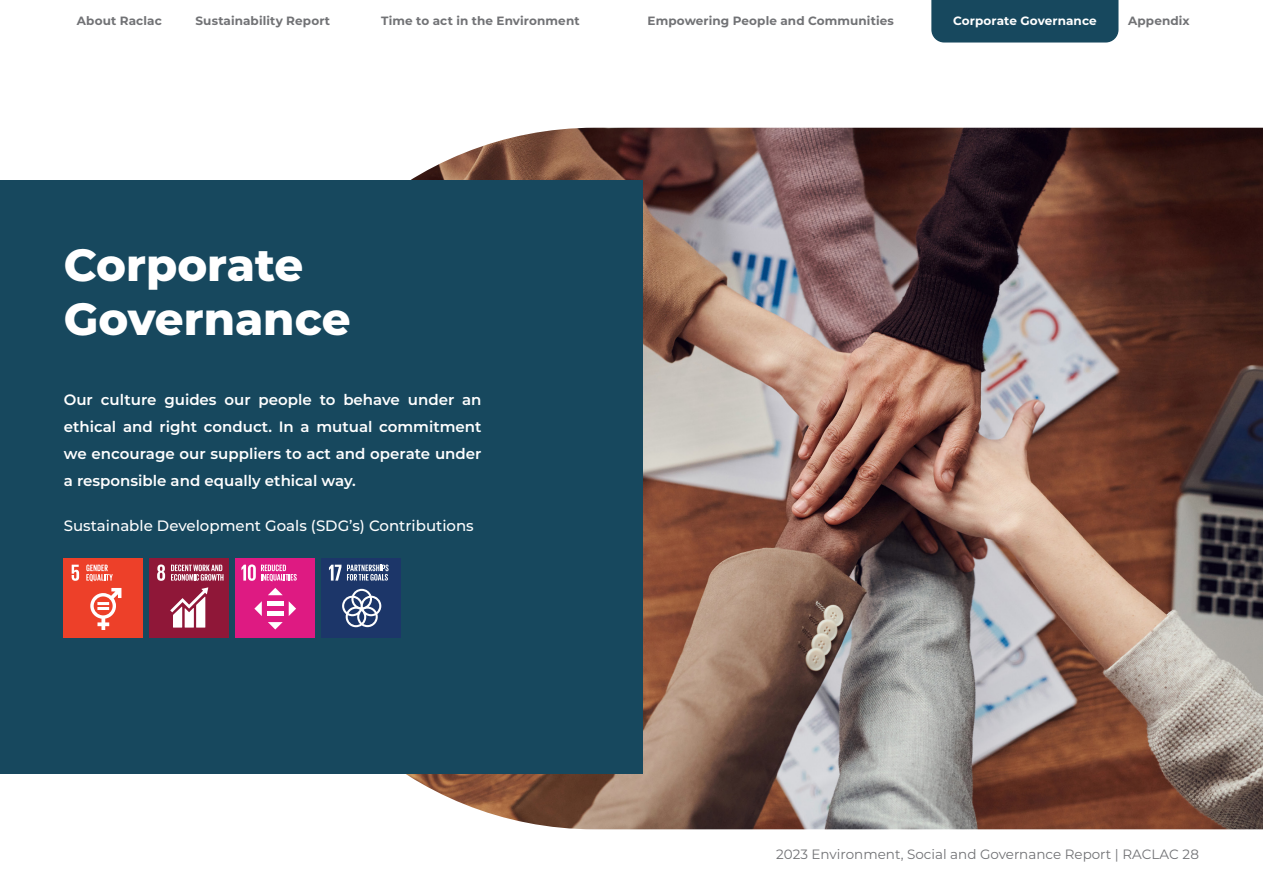
<style>
.page{position:relative;width:1263px;height:893px;background:#fff}
.page>*{position:absolute;margin:0;border:0;box-sizing:border-box;transform-origin:0 0}
.t1{font:800 45px "Montserrat";color:#fff}
.t2{font:600 15px/27px "Montserrat";color:#fff;text-align:justify}
.t3{font:500 15px "Montserrat";color:#fff}
.t4{font:13.5px "Montserrat";color:#717275}
.t5{font:700 12px "Montserrat";letter-spacing:.01em;color:#717275}
.t6{font:700 12px "Montserrat";letter-spacing:.005em;color:#fff}
</style>
<div class="page">
<div style="left:931px;top:0;width:187px;height:43px;background:#17485e"></div>
<img style="left:356px;top:128px;width:907px;height:701px">
<div style="left:0;top:181px;width:642px;height:593px;background:#17485e"></div>
<div style="left:64px;top:558px;width:79px;height:79px;background:#ed4029"></div>
<svg style="left:72px;top:565px;width:7px;height:16px"></svg>
<svg style="left:90px;top:588px;width:31px;height:42px"></svg>
<svg style="left:86px;top:565px;width:27px;height:16px"></svg>
<div style="left:150px;top:558px;width:79px;height:79px;background:#8f1738"></div>
<svg style="left:157px;top:564px;width:8px;height:17px"></svg>
<svg style="left:170px;top:587px;width:38px;height:41px"></svg>
<svg style="left:171px;top:565px;width:52px;height:16px"></svg>
<div style="left:236px;top:558px;width:79px;height:79px;background:#de1a82"></div>
<svg style="left:241px;top:564px;width:56px;height:17px"></svg>
<svg style="left:254px;top:601px;width:8px;height:15px"></svg>
<svg style="left:289px;top:601px;width:7px;height:15px"></svg>
<svg style="left:268px;top:588px;width:15px;height:7px"></svg>
<svg style="left:268px;top:622px;width:15px;height:7px"></svg>
<hr style="left:267px;top:602px;width:16px;height:4px;background:#fff">
<div style="left:267px;top:611px;width:16px;height:5px;background:#fff"></div>
<div style="left:322px;top:558px;width:79px;height:79px;background:#1c3669"></div>
<svg style="left:329px;top:565px;width:12px;height:16px"></svg>
<svg style="left:342px;top:589px;width:39px;height:38px"></svg>
<svg style="left:347px;top:565px;width:42px;height:16px"></svg>
<p class="t5" style="left:77px;top:12px;width:86px">About Raclac</p>
<p class="t5" style="left:195px;top:12px;width:136px">Sustainability Report</p>
<p class="t5" style="left:381px;top:12px;width:200px">Time to act in the Environment</p>
<p class="t5" style="left:647px;top:12px;width:248px">Empowering People and Communities</p>
<p class="t6" style="left:953px;top:12px;width:145px">Corporate Governance</p>
<p class="t5" style="left:1128px;top:12px;width:63px">Appendix</p>
<p class="t1" style="left:64px;top:232px;width:241px">Corporate</p>
<p class="t1" style="left:64px;top:286px;width:288px">Governance</p>
<p class="t2" style="left:64px;top:385px;width:419px">Our culture guides our people to behave under an ethical and right conduct. In a mutual commitment we encourage our suppliers to act and operate under a responsible and equally ethical way.</p>
<p class="t3" style="left:64px;top:515px;width:411px">Sustainable Development Goals (SDG’s) Contributions</p>
<p class="t4" style="left:776px;top:845px;width:424px">2023 Environment, Social and Governance Report | RACLAC 28</p>
</div>
